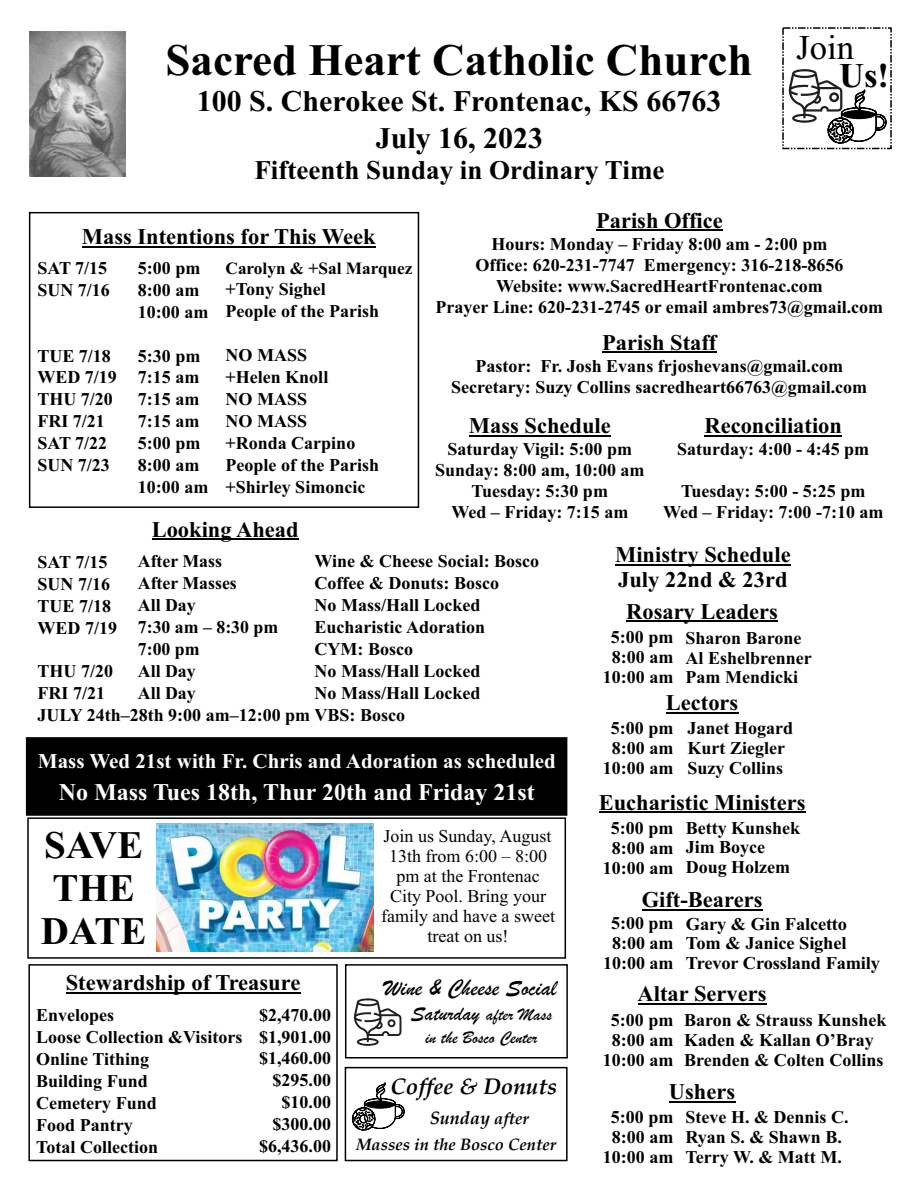
<style>
.page{position:relative;width:918px;height:1188px;background:#fff}
.page>*{position:absolute;margin:0;border:0;box-sizing:border-box;transform-origin:0 0}
.t1{font:700 45px "Times New Roman";color:#000}
.t2{font:700 39px/43.2px "Times New Roman";color:#000}
.t3{font:34.8px "Times New Roman";color:#000}
.t4{font:700 34.8px "Times New Roman";color:#000}
.t5{font:700 30px/37.2px "Times New Roman";color:#000;text-align:center}
.t6{font:700 27px "Times New Roman";color:#000}
.t7{font:700 24px "Times New Roman";color:#fff}
.t8{font:24px "Brush Script";color:#000}
.t9{font:700 22.5px/24.9px "Times New Roman";color:#000}
.t10{font:italic 700 22.5px "Palatino Linotype";color:#000}
.t11{font:700 21px "Times New Roman";color:#fff}
.t12{font:700 18px/21.9px "Times New Roman";color:#000}
.t13{font:18px/20px "Times New Roman";color:#000;text-align:center}
.t14{font:18px/23.2px "Brush Script";color:#000;text-align:center}
.t15{font:italic 700 18px "Palatino Linotype";color:#000}
.t16{font:700 17.25px "Times New Roman";color:#000}
.t17{font:italic 700 16.5px "Palatino Linotype";color:#000}
.s1{font-size:21.6px}
.s2{font-size:16.5px}
</style>
<div class="page">
<img style="left:30px;top:32px;width:96px;height:145px">
<hr style="left:596px;top:230px;width:127px;height:1px;background:#000">
<hr style="left:469px;top:435px;width:142px;height:1px;background:#000">
<hr style="left:705px;top:435px;width:137px;height:1px;background:#000">
<hr style="left:602px;top:352px;width:114px;height:1px;background:#000">
<div style="left:28px;top:964px;width:310px;height:197px;border:2px solid #000"></div>
<hr style="left:66px;top:992px;width:234px;height:1px;background:#000">
<hr style="left:615px;top:564px;width:176px;height:1px;background:#000">
<hr style="left:626px;top:621px;width:152px;height:1px;background:#000">
<hr style="left:666px;top:712px;width:72px;height:1px;background:#000">
<hr style="left:599px;top:812px;width:207px;height:1px;background:#000">
<hr style="left:669px;top:1101px;width:66px;height:1px;background:#000">
<hr style="left:638px;top:1004px;width:129px;height:1px;background:#000">
<hr style="left:642px;top:909px;width:120px;height:1px;background:#000">
<hr style="left:82px;top:246px;width:294px;height:1px;background:#000">
<div style="left:29px;top:212px;width:390px;height:296px;border:2px solid #000"></div>
<hr style="left:152px;top:539px;width:147px;height:1px;background:#000">
<div style="left:25px;top:737px;width:543px;height:79px;background:#000"></div>
<svg style="left:354px;top:998px;width:48px;height:48px"></svg>
<div style="left:345px;top:964px;width:223px;height:95px;border:2px solid #000"></div>
<div style="left:345px;top:1067px;width:223px;height:94px;border:2px solid #000"></div>
<svg style="left:352px;top:1082px;width:53px;height:49px"></svg>
<div style="left:352px;top:1108px;width:23px;height:22px;border:1px solid #000;border-radius:50%"></div>
<svg style="left:789px;top:69px;width:98px;height:81px"></svg>
<div style="left:828px;top:118px;width:26px;height:26px;border:1px solid #000;border-radius:50%"></div>
<div style="left:782px;top:27px;width:110px;height:122px;border:2px dashed #000"></div>
<svg style="left:27px;top:817px;width:540px;height:142px"></svg>
<img style="left:156px;top:823px;width:217px;height:128px">
<h3 class="t3" style="left:796px;top:35px;width:59px">Join</h3>
<h3 class="t4" style="left:839px;top:64px;width:52px">Us!</h3>
<h1 class="t1" style="left:166px;top:44px;width:589px">Sacred Heart Catholic Church</h1>
<h3 class="t5" style="left:197px;top:86px;width:526px">100 S. Cherokee St. Frontenac, KS 66763<br>July 16, 2023</h3>
<h3 class="t6" style="left:254px;top:161px;width:412px">Fifteenth Sunday in Ordinary Time</h3>
<p class="t9" style="left:596px;top:210px;width:128px">Parish Office</p>
<p class="t12" style="left:436px;top:235px;width:449px;line-height:21px;text-align:center">Hours: Monday – Friday 8:00 am - 2:00 pm<br>Office: 620-231-7747 Emergency: 316-218-8656<br>Website: www.SacredHeartFrontenac.com<br>Prayer Line: 620-231-2745 or email ambres73@gmail.com</p>
<p class="t9" style="left:82px;top:227px;width:295px">Mass Intentions for This Week</p>
<p class="t12" style="left:138px;top:259px;width:72px">5:00 pm<br>8:00 am<br>10:00 am</p>
<p class="t12" style="left:138px;top:346px;width:72px">5:30 pm<br>7:15 am<br>7:15 am<br>7:15 am<br>5:00 pm<br>8:00 am<br>10:00 am</p>
<p class="t12" style="left:37px;top:259px;width:71px">SAT 7/15</p>
<p class="t16" style="left:226px;top:262px;width:188px">Carolyn &amp; +Sal Marquez</p>
<p class="t12" style="left:37px;top:281px;width:74px">SUN 7/16</p>
<p class="t12" style="left:226px;top:280px;width:155px">+Tony Sighel<br>People of the Parish</p>
<p class="t12" style="left:226px;top:346px;width:155px">NO MASS<br>+Helen Knoll<br>NO MASS<br>NO MASS<br>+Ronda Carpino<br>People of the Parish +Shirley Simoncic</p>
<p class="t9" style="left:602px;top:332px;width:116px">Parish Staff</p>
<p class="t12" style="left:451px;top:357px;width:418px;line-height:21px;text-align:center">Pastor: Fr. Josh Evans frjoshevans@gmail.com<br>Secretary: Suzy Collins sacredheart66763@gmail.com</p>
<p class="t12" style="left:37px;top:346px;width:81px">TUE 7/18<br>WED 7/19<br>THU 7/20<br>FRI 7/21<br>SAT 7/22<br>SUN 7/23</p>
<p class="t9" style="left:705px;top:416px;width:139px">Reconciliation</p>
<p class="t12" style="left:677px;top:440px;width:193px">Saturday: 4:00 - 4:45 pm</p>
<p class="t12" style="left:663px;top:482px;width:222px;line-height:21px;text-align:center">Tuesday: 5:00 - 5:25 pm<br>Wed – Friday: 7:00 -7:10 am</p>
<p class="t9" style="left:469px;top:416px;width:143px">Mass Schedule</p>
<p class="t12" style="left:435px;top:441px;width:211px;line-height:21px;text-align:center">Saturday Vigil: 5:00 pm<br>Sunday: 8:00 am, 10:00 am<br>Tuesday: 5:30 pm<br>Wed – Friday: 7:15 am</p>
<p class="t9" style="left:152px;top:519px;width:148px">Looking Ahead</p>
<p class="t12" style="left:315px;top:552px;width:226px">Wine &amp; Cheese Social: Bosco<br>Coffee &amp; Donuts: Bosco<br>No Mass/Hall Locked<br>Eucharistic Adoration<br>CYM: Bosco<br>No Mass/Hall Locked<br>No Mass/Hall Locked</p>
<p class="t12" style="left:138px;top:552px;width:142px">After Mass<br>After Masses<br>All Day<br>7:30 am – 8:30 pm<br>7:00 pm<br>All Day<br>All Day</p>
<p class="t12" style="left:38px;top:553px;width:81px">SAT 7/15<br>SUN 7/16<br>TUE 7/18<br>WED 7/19</p>
<p class="t12" style="left:38px;top:662px;width:369px">THU 7/20<br>FRI 7/21<br>JULY 24th–28th 9:00 am–12:00 pm VBS: Bosco</p>
<p class="t11" style="left:38px;top:754px;width:520px">Mass Wed 21st with Fr. Chris and Adoration as scheduled</p>
<h3 class="t7" style="left:59px;top:784px;width:477px">No Mass Tues 18th, Thur 20th and Friday 21st</h3>
<h2 class="t2" style="left:41px;top:827px;width:107px">SAVE<br>THE<br>DATE</h2>
<p class="t9" style="left:66px;top:972px;width:236px">Stewardship of Treasure</p>
<p class="t12" style="left:36px;top:1006px;width:208px">Envelopes<br>Loose Collection &amp;Visitors<br>Online Tithing<br>Building Fund<br>Cemetery Fund<br>Food Pantry<br>Total Collection</p>
<p class="t12" style="left:259px;top:1006px;width:73px;text-align:right">$2,470.00 $1,901.00 $1,460.00 $295.00 $10.00 $300.00 $6,436.00</p>
<p class="t13" style="left:381px;top:828px;width:175px">Join us Sunday, August<br>13th from 6:00 – 8:00 pm at the Frontenac<br>City Pool. Bring your family and have a sweet treat on us!</p>
<h3 class="t8" style="left:384px;top:981px;width:174px">Wine &amp; Cheese Social</h3>
<p class="t14" style="left:411px;top:1005px;width:143px"><span class="s1">Saturday</span> after Mass in the Bosco Center</p>
<p class="t10" style="left:391px;top:1078px;width:168px">Coffee &amp; Donuts</p>
<p class="t15" style="left:430px;top:1111px;width:101px">Sunday <span class="s2">after</span></p>
<p class="t17" style="left:356px;top:1138px;width:202px">Masses in the Bosco Center</p>
<p class="t9" style="left:615px;top:544px;width:177px">Ministry Schedule<br>July 22nd &amp; 23rd</p>
<p class="t9" style="left:626px;top:601px;width:153px">Rosary Leaders</p>
<p class="t12" style="left:603px;top:629px;width:72px;line-height:20px;text-align:center">5:00 pm<br>8:00 am<br>10:00 am</p>
<p class="t12" style="left:686px;top:629px;width:128px;line-height:20px">Sharon Barone<br>Al Eshelbrenner<br>Pam Mendicki</p>
<p class="t9" style="left:666px;top:693px;width:74px">Lectors</p>
<p class="t12" style="left:603px;top:720px;width:72px;line-height:20px;text-align:center">5:00 pm<br>8:00 am<br>10:00 am</p>
<p class="t12" style="left:688px;top:720px;width:107px;line-height:20px">Janet Hogard<br>Kurt Ziegler<br>Suzy Collins</p>
<p class="t9" style="left:599px;top:792px;width:208px">Eucharistic Ministers</p>
<p class="t12" style="left:603px;top:820px;width:72px;line-height:20px;text-align:center">5:00 pm<br>8:00 am<br>10:00 am</p>
<p class="t12" style="left:686px;top:819px;width:116px;line-height:20px">Betty Kunshek<br>Jim Boyce<br>Doug Holzem</p>
<p class="t9" style="left:642px;top:889px;width:122px">Gift-Bearers</p>
<p class="t12" style="left:603px;top:915px;width:72px;line-height:20px;text-align:center">5:00 pm<br>8:00 am<br>10:00 am</p>
<p class="t12" style="left:686px;top:915px;width:196px;line-height:20px">Gary &amp; Gin Falcetto<br>Tom &amp; Janice Sighel<br>Trevor Crossland Family</p>
<p class="t9" style="left:638px;top:984px;width:130px">Altar Servers</p>
<p class="t12" style="left:603px;top:1012px;width:72px;line-height:20px;text-align:center">5:00 pm<br>8:00 am<br>10:00 am</p>
<p class="t12" style="left:684px;top:1012px;width:204px;line-height:20px">Baron &amp; Strauss Kunshek<br>Kaden &amp; Kallan O’Bray<br>Brenden &amp; Colten Collins</p>
<p class="t9" style="left:669px;top:1081px;width:68px">Ushers</p>
<p class="t12" style="left:603px;top:1109px;width:72px;line-height:20px;text-align:center">5:00 pm<br>8:00 am<br>10:00 am</p>
<p class="t12" style="left:686px;top:1109px;width:164px;line-height:20px">Steve H. &amp; Dennis C.<br>Ryan S. &amp; Shawn B.<br>Terry W. &amp; Matt M.</p>
</div>
